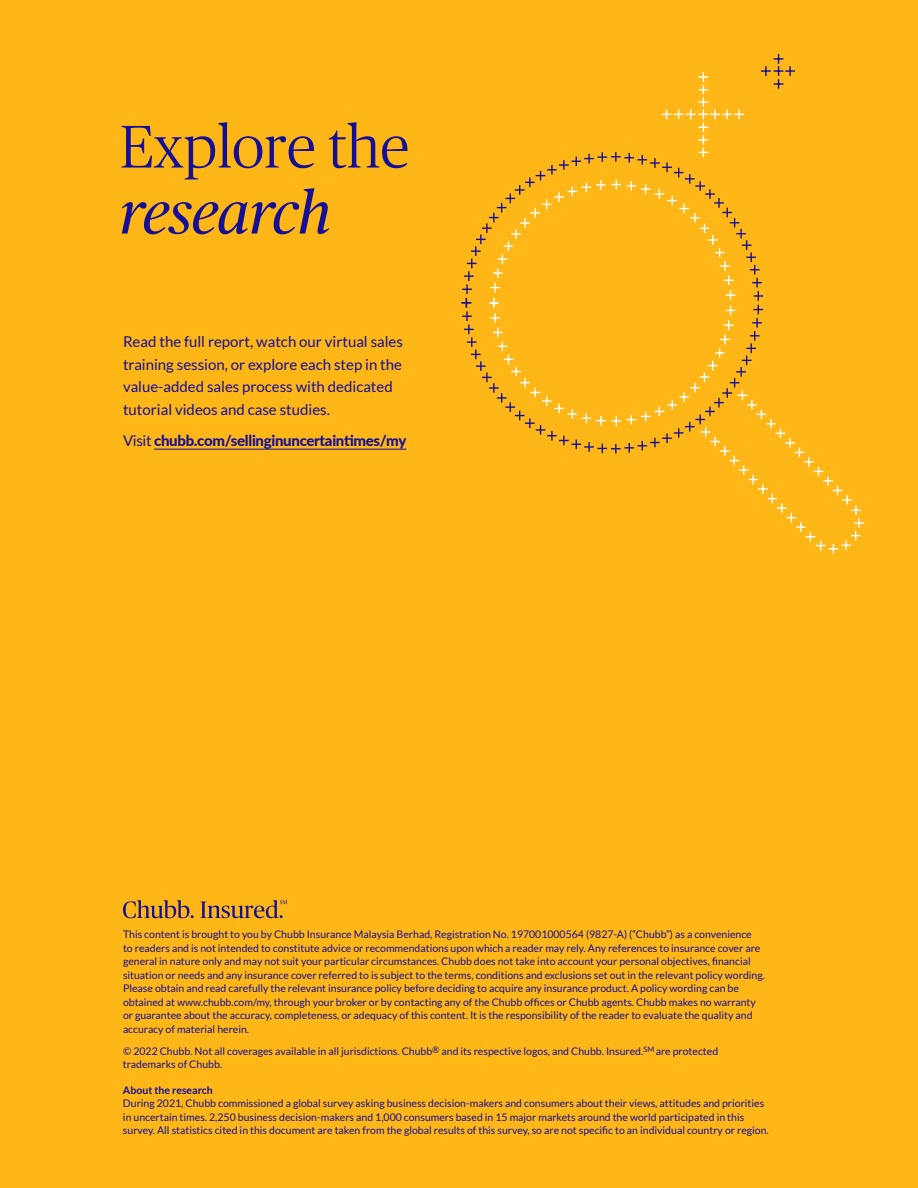
<style>
.page{position:relative;width:918px;height:1188px;background:#ffb617}
.page>*{position:absolute;margin:0;border:0;box-sizing:border-box;transform-origin:0 0}
.t1{font:300 60px "Chubb Publico App";color:#150f96}
.t2{font:italic 60px "Chubb Publico App";letter-spacing:-.005em;color:#150f96}
.t3{font:15px/22.5px "Lato";color:#150f96}
.t4{font:800 15px "Lato";letter-spacing:-.02em;color:#150f96}
.t5{font:10.5px/13.5px "Lato";color:#150f96}
.t6{font:700 10.5px "Lato";color:#150f96}
.s1{font-weight:400}
.s2{font-size:9px}
</style>
<div class="page">
<hr style="left:154px;top:449px;width:252px;height:1px;background:#150f96">
<svg style="left:462px;top:54px;width:402px;height:500px"></svg>
<svg style="left:123px;top:900px;width:71px;height:18px"></svg>
<svg style="left:200px;top:900px;width:87px;height:18px"></svg>
<h1 class="t1" style="left:120px;top:106px;width:291px">Explore the</h1>
<h1 class="t2" style="left:120px;top:171px;width:213px">research</h1>
<h2 class="t3" style="left:123px;top:330px;width:282px">Read the full report, watch our virtual sales training session, or explore each step in the value-added sales process with dedicated tutorial videos and case studies.</h2>
<h2 class="t4" style="left:123px;top:429px;width:285px"><span class="s1">Visit</span> chubb.com/sellinginuncertaintimes/my</h2>
<p class="t5" style="left:123px;top:928px;width:644px">This content is brought to you by Chubb Insurance Malaysia Berhad, Registration No. 197001000564 (9827-A) (“Chubb”) as a convenience<br>to readers and is not intended to constitute advice or recommendations upon which a reader may rely. Any references to insurance cover are general in nature only and may not suit your particular circumstances. Chubb does not take into account your personal objectives, financial situation or needs and any insurance cover referred to is subject to the terms, conditions and exclusions set out in the relevant policy wording.<br>Please obtain and read carefully the relevant insurance policy before deciding to acquire any insurance product. A policy wording can be obtained at www.chubb.com/my, through your broker or by contacting any of the Chubb offices or Chubb agents. Chubb makes no warranty or guarantee about the accuracy, completeness, or adequacy of this content. It is the responsibility of the reader to evaluate the quality and accuracy of material herein.</p>
<p class="t5" style="left:123px;top:1044px;width:597px">© 2022 Chubb. Not all coverages available in all jurisdictions. Chubb<span class="s2">®</span> and its respective logos, and Chubb. Insured.<sup>SM</sup> are protected trademarks of Chubb.</p>
<p class="t6" style="left:123px;top:1084px;width:91px">About the research</p>
<p class="t5" style="left:123px;top:1096px;width:647px">During 2021, Chubb commissioned a global survey asking business decision-makers and consumers about their views, attitudes and priorities in uncertain times. 2,250 business decision-makers and 1,000 consumers based in 15 major markets around the world participated in this survey. All statistics cited in this document are taken from the global results of this survey, so are not specific to an individual country or region.</p>
</div>
